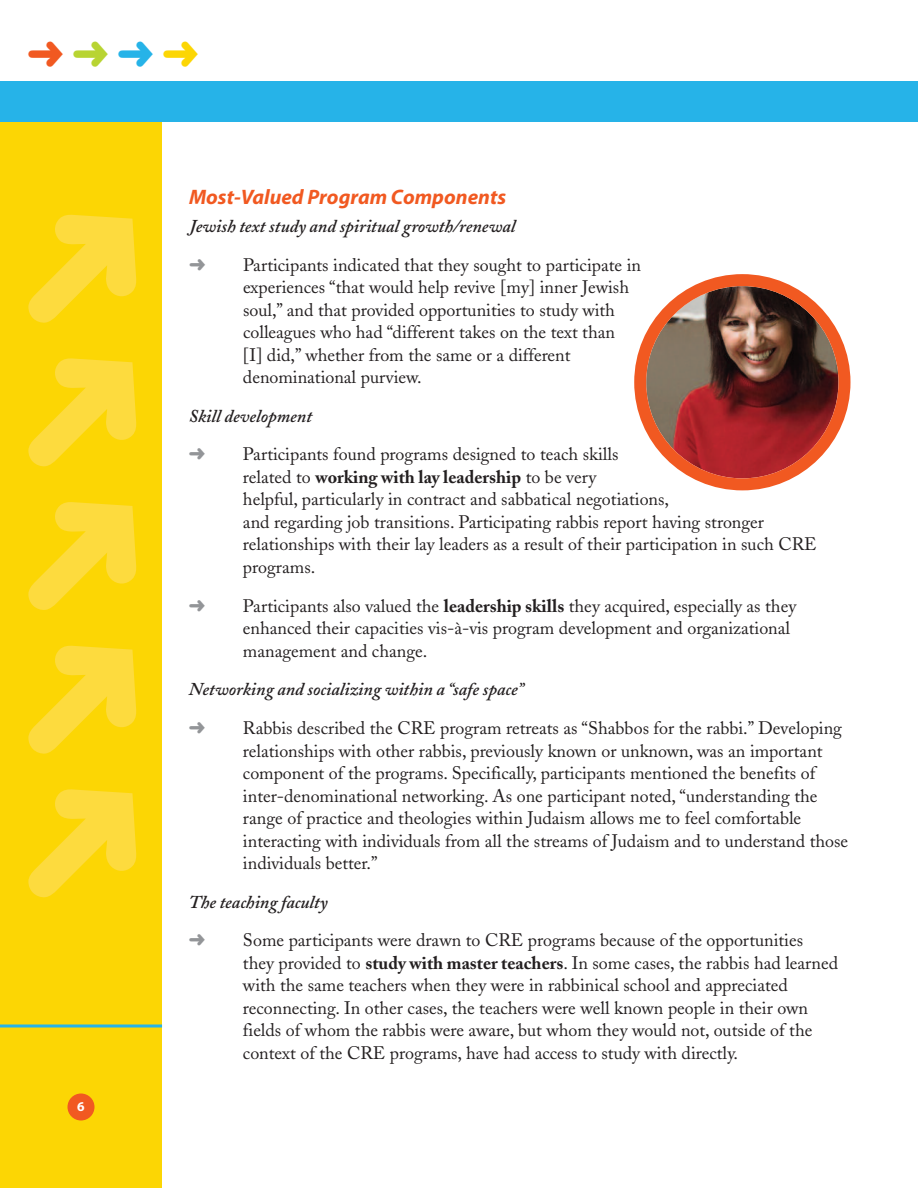
<style>
.page{position:relative;width:918px;height:1188px;background:#fff}
.page>*{position:absolute;margin:0;border:0;box-sizing:border-box;transform-origin:0 0}
.t1{font:40.05px "Zapf Dingbats";color:#f15921}
.t2{font:italic 700 21px "Myriad";color:#f15921}
.t3{font:18px/22.5px "Adobe Caslon";color:#231f20}
.t4{font:italic 600 18px "Adobe Caslon";color:#231f20}
.t5{font:700 13.5px "Myriad";color:#fff}
.s1{color:#b8d432}
.s2{color:#26b3e8}
.s3{color:#fcd604}
.s4{font-weight:700}
</style>
<div class="page">
<div style="left:0;top:108px;width:162px;height:1080px;background:#fcd604"></div>
<div style="left:0;top:81px;width:918px;height:41px;background:#26b3e8"></div>
<div style="left:68px;top:1094px;width:26px;height:26px;background:#f15921;border-radius:50%"></div>
<svg style="left:28px;top:789px;width:109px;height:109px"></svg>
<svg style="left:28px;top:645px;width:109px;height:109px"></svg>
<svg style="left:28px;top:502px;width:109px;height:108px"></svg>
<svg style="left:28px;top:358px;width:109px;height:109px"></svg>
<svg style="left:28px;top:214px;width:109px;height:109px"></svg>
<svg style="left:634px;top:274px;width:216px;height:216px"></svg>
<svg style="left:0;top:1024px;width:162px;height:4px"></svg>
<h1 class="t1" style="left:27px;top:31px;width:174px">➜<span class="s1">➜</span><span class="s2">➜</span><span class="s3">➜</span></h1>
<p class="t5" style="left:77px;top:1102px;width:9px">6</p>
<p class="t2" style="left:189px;top:189px;width:319px">Most-Valued Program Components</p>
<p class="t4" style="left:189px;top:220px;width:328px">Jewish text study and spiritual growth/renewal</p>
<p class="t3" style="left:243px;top:255px;width:400px">Participants indicated that they sought to participate in experiences “that would help revive [my] inner Jewish soul,” and that provided opportunities to study with colleagues who had “different takes on the text than<br>[I] did,” whether from the same or a different denominational purview.</p>
<p class="t4" style="left:189px;top:410px;width:125px">Skill development</p>
<p class="t3" style="left:243px;top:445px;width:575px">Participants found programs designed to teach skills<br>related to <span class="s4">working with lay leadership</span> to be very<br>helpful, particularly in contract and sabbatical negotiations,<br>and regarding job transitions. Participating rabbis report having stronger relationships with their lay leaders as a result of their participation in such CRE programs.</p>
<p class="t3" style="left:243px;top:596px;width:555px">Participants also valued the <span class="s4">leadership skills</span> they acquired, especially as they enhanced their capacities vis-à-vis program development and organizational management and change.</p>
<p class="t4" style="left:189px;top:683px;width:336px">Networking and socializing within a “safe space”</p>
<p class="t3" style="left:243px;top:719px;width:607px">Rabbis described the CRE program retreats as “Shabbos for the rabbi.” Developing relationships with other rabbis, previously known or unknown, was an important component of the programs. Specifically, participants mentioned the benefits of inter-denominational networking. As one participant noted, “understanding the range of practice and theologies within Judaism allows me to feel comfortable interacting with individuals from all the streams of Judaism and to understand those individuals better.”</p>
<p class="t4" style="left:189px;top:896px;width:140px">The teaching faculty</p>
<p class="t3" style="left:243px;top:931px;width:597px">Some participants were drawn to CRE programs because of the opportunities they provided to <span class="s4">study with master teachers</span>. In some cases, the rabbis had learned with the same teachers when they were in rabbinical school and appreciated reconnecting. In other cases, the teachers were well known people in their own fields of whom the rabbis were aware, but whom they would not, outside of the context of the CRE programs, have had access to study with directly.</p>
</div>
